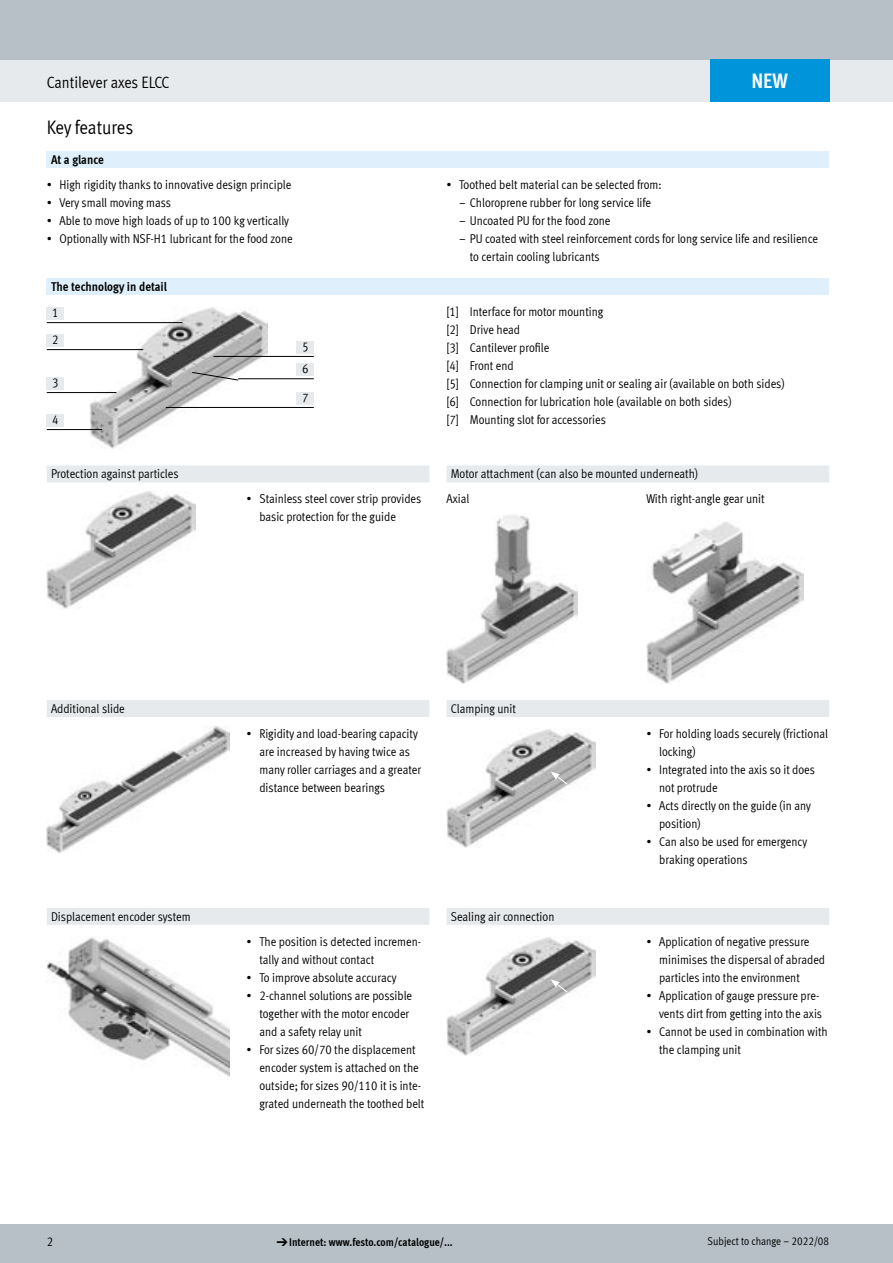
<style>
.page{position:relative;width:893px;height:1263px;background:#fff}
.page>*{position:absolute;margin:0;border:0;box-sizing:border-box;transform-origin:0 0}
.FES_box_title{font:700 21px "Meta Cond LF";color:#fff}
.FES_title_section{font:19.5px "Meta Cond LF";letter-spacing:-.005em;color:#000}
.FES_title_family{font:16.5px "Meta Cond LF";color:#000}
.FES_in_05{font:12.75px/18px "Meta Cond LF";color:#000}
.FES_head_2_text{font:12.75px "Meta Cond LF";color:#000}
.FES_head_1_text{font:700 12.75px "Meta Cond LF";color:#000}
.FES_regular{font:12.75px "Meta Cond LF";color:#000}
.FES_graphic_1_left{font:12.75px "Meta Cond LF";color:#000}
.FES_graphic_1_right{font:12.75px "Meta Cond LF";color:#000}
.t1{font:700 11.25px "Meta Cond LF";color:#000}
.t2{font:11.25px "Meta Cond LF";color:#000}
.s1{font-family:"Meto Pict 182";font-weight:400}
</style>
<div class="page">
<div style="left:0;top:1225px;width:893px;height:38px;background:#b6c0c6"></div>
<div style="left:0;top:60px;width:893px;height:42px;background:#e7eaec"></div>
<div style="left:0;top:0;width:893px;height:60px;background:#b6c0c6"></div>
<div style="left:47px;top:151px;width:782px;height:17px;background:#dff0fc"></div>
<div style="left:47px;top:278px;width:782px;height:17px;background:#dff0fc"></div>
<img style="left:89px;top:307px;width:178px;height:141px">
<div style="left:47px;top:307px;width:17px;height:13px;background:#e7eaec"></div>
<hr style="left:47px;top:322px;width:135px;height:1px;background:#000">
<div style="left:47px;top:334px;width:17px;height:13px;background:#e7eaec"></div>
<hr style="left:47px;top:349px;width:96px;height:1px;background:#000">
<div style="left:47px;top:377px;width:17px;height:13px;background:#e7eaec"></div>
<hr style="left:47px;top:392px;width:70px;height:1px;background:#000">
<div style="left:47px;top:414px;width:17px;height:13px;background:#e7eaec"></div>
<hr style="left:47px;top:429px;width:55px;height:1px;background:#000">
<div style="left:297px;top:341px;width:17px;height:13px;background:#e7eaec"></div>
<hr style="left:213px;top:356px;width:101px;height:1px;background:#000">
<div style="left:297px;top:363px;width:17px;height:13px;background:#e7eaec"></div>
<hr style="left:238px;top:378px;width:76px;height:1px;background:#000">
<svg style="left:191px;top:371px;width:48px;height:10px"></svg>
<div style="left:297px;top:392px;width:17px;height:13px;background:#e7eaec"></div>
<hr style="left:166px;top:407px;width:148px;height:1px;background:#000">
<svg style="left:47px;top:465px;width:782px;height:17px;background:#e8ebec"></svg>
<img style="left:47px;top:491px;width:149px;height:118px">
<img style="left:446px;top:513px;width:132px;height:170px">
<img style="left:646px;top:522px;width:158px;height:161px">
<div style="left:47px;top:700px;width:782px;height:17px;background:#e7eaec"></div>
<img style="left:47px;top:725px;width:183px;height:128px">
<img style="left:446px;top:729px;width:149px;height:118px">
<svg style="left:551px;top:771px;width:17px;height:14px"></svg>
<div style="left:47px;top:908px;width:782px;height:17px;background:#e7eaec"></div>
<img style="left:47px;top:937px;width:183px;height:140px">
<img style="left:446px;top:937px;width:149px;height:118px">
<svg style="left:551px;top:979px;width:17px;height:14px"></svg>
<div style="left:710px;top:60px;width:119px;height:42px;background:#0095db"></div>
<p class="FES_title_family" style="left:47px;top:72px;width:124px">Cantilever axes ELCC</p>
<p class="FES_title_section" style="left:47px;top:116px;width:88px">Key features</p>
<p class="FES_head_1_text" style="left:51px;top:151px;width:54px">At a glance</p>
<p class="FES_in_05" style="left:47px;top:175px;width:246px">• High rigidity thanks to innovative design principle</p>
<p class="FES_in_05" style="left:47px;top:193px;width:126px">• Very small moving mass</p>
<p class="FES_in_05" style="left:47px;top:211px;width:244px">• Able to move high loads of up to 100 kg vertically</p>
<p class="FES_in_05" style="left:47px;top:229px;width:247px">• Optionally with NSF-H1 lubricant for the food zone</p>
<p class="FES_head_1_text" style="left:51px;top:278px;width:118px">The technology in detail</p>
<p class="FES_graphic_1_left" style="left:52px;top:305px;width:8px">1</p>
<p class="FES_graphic_1_left" style="left:52px;top:332px;width:8px">2</p>
<p class="FES_graphic_1_left" style="left:52px;top:375px;width:8px">3</p>
<p class="FES_graphic_1_left" style="left:52px;top:412px;width:8px">4</p>
<p class="FES_graphic_1_right" style="left:302px;top:339px;width:8px">5</p>
<p class="FES_graphic_1_right" style="left:302px;top:361px;width:8px">6</p>
<p class="FES_graphic_1_right" style="left:302px;top:390px;width:8px">7</p>
<p class="FES_box_title" style="left:751px;top:67px;width:38px">NEW</p>
<p class="FES_in_05" style="left:446px;top:175px;width:217px">• Toothed belt material can be selected from:</p>
<p class="FES_in_05" style="left:459px;top:193px;width:193px">– Chloroprene rubber for long service life</p>
<p class="FES_in_05" style="left:459px;top:211px;width:153px">– Uncoated PU for the food zone</p>
<p class="FES_in_05" style="left:470px;top:229px;width:350px;text-indent:-11px">– PU coated with steel reinforcement cords for long service life and resilience to certain cooling lubricants</p>
<p class="FES_in_05" style="left:446px;top:302px;width:158px">[1] Interface for motor mounting</p>
<p class="FES_in_05" style="left:446px;top:320px;width:75px">[2] Drive head</p>
<p class="FES_in_05" style="left:446px;top:338px;width:104px">[3] Cantilever profile</p>
<p class="FES_in_05" style="left:446px;top:356px;width:69px">[4] Front end</p>
<p class="FES_in_05" style="left:446px;top:374px;width:340px">[5] Connection for clamping unit or sealing air (available on both sides)</p>
<p class="FES_in_05" style="left:446px;top:392px;width:287px">[6] Connection for lubrication hole (available on both sides)</p>
<p class="FES_in_05" style="left:446px;top:410px;width:161px">[7] Mounting slot for accessories</p>
<p class="FES_head_2_text" style="left:51px;top:466px;width:129px">Protection against particles</p>
<p class="FES_head_2_text" style="left:451px;top:466px;width:249px">Motor attachment (can also be mounted underneath)</p>
<p class="FES_in_05" style="left:259px;top:489px;width:163px;text-indent:-13px">• Stainless steel cover strip provides basic protection for the guide</p>
<p class="FES_regular" style="left:446px;top:491px;width:24px">Axial</p>
<p class="FES_regular" style="left:646px;top:491px;width:120px">With right-angle gear unit</p>
<p class="FES_head_2_text" style="left:51px;top:700px;width:75px">Additional slide</p>
<p class="FES_head_2_text" style="left:451px;top:700px;width:67px">Clamping unit</p>
<p class="FES_in_05" style="left:259px;top:724px;width:163px;text-indent:-13px">• Rigidity and load-bearing capacity are increased by having twice as many roller carriages and a greater distance between bearings</p>
<p class="FES_in_05" style="left:659px;top:724px;width:170px;text-indent:-13px">• For holding loads securely (frictional locking)</p>
<p class="FES_in_05" style="left:659px;top:760px;width:157px;text-indent:-13px">• Integrated into the axis so it does not protrude</p>
<p class="FES_in_05" style="left:659px;top:796px;width:153px;text-indent:-13px">• Acts directly on the guide (in any position)</p>
<p class="FES_in_05" style="left:659px;top:832px;width:150px;text-indent:-13px">• Can also be used for emergency braking operations</p>
<p class="FES_head_2_text" style="left:51px;top:908px;width:141px">Displacement encoder system</p>
<p class="FES_head_2_text" style="left:451px;top:908px;width:105px">Sealing air connection</p>
<p class="FES_in_05" style="left:259px;top:932px;width:163px;text-indent:-13px">• The position is detected incremen&shy;tally and without contact</p>
<p class="FES_in_05" style="left:247px;top:968px;width:151px">• To improve absolute accuracy</p>
<p class="FES_in_05" style="left:259px;top:986px;width:154px;text-indent:-13px">• 2-channel solutions are possible together with the motor encoder and a safety relay unit</p>
<p class="FES_in_05" style="left:259px;top:1040px;width:167px;text-indent:-13px">• For sizes 60/70 the displacement encoder system is attached on the outside; for sizes 90/110 it is inte&shy;grated underneath the toothed belt</p>
<p class="FES_in_05" style="left:659px;top:932px;width:168px;text-indent:-13px">• Application of negative pressure minimises the dispersal of abraded particles into the environment</p>
<p class="FES_in_05" style="left:646px;top:986px;width:177px;text-align:right">• Application of gauge pressure pre&shy;vents dirt from getting into the axis</p>
<p class="FES_in_05" style="left:659px;top:1022px;width:170px;text-indent:-13px">• Cannot be used in combination with the clamping unit</p>
<p class="FES_in_05" style="left:47px;top:1232px;width:8px">2</p>
<p class="t1" style="left:276px;top:1235px;width:178px"><span class="s1">d</span>Internet: www.festo.com/catalogue/...</p>
<p class="t2" style="left:708px;top:1234px;width:123px">Subject to change – 2022/08</p>
</div>
